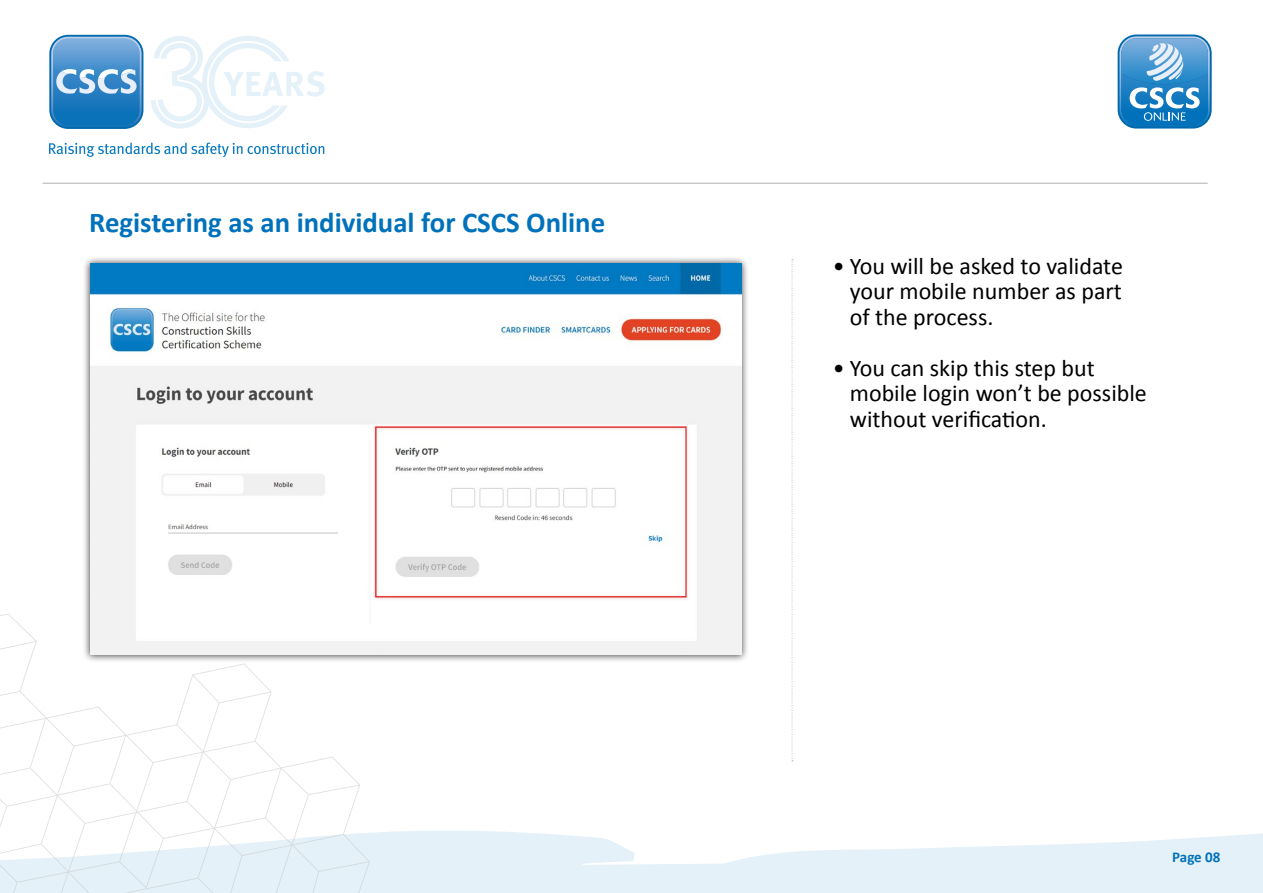
<style>
.page{position:relative;width:1263px;height:893px;background:#fff}
.page>*{position:absolute;margin:0;border:0;box-sizing:border-box;transform-origin:0 0}
.t1{font:700 28.8px "Calibri";color:#0072bb}
.t2{font:24px/25.5px "Calibri";color:#000;text-align:justify}
.t3{font:700 15px "Calibri";letter-spacing:-.005em;color:#0072bb}
</style>
<div class="page">
<svg style="left:370px;top:831px;width:893px;height:62px;fill:#e4f1f8"></svg>
<svg style="left:0;top:641px;width:36px;height:9px"></svg>
<svg style="left:0;top:663px;width:370px;height:230px"></svg>
<svg style="left:792px;top:259px;width:1px;height:502px"></svg>
<div style="left:82px;top:256px;width:667px;height:406px;background:#000;opacity:.75"></div>
<img style="left:90px;top:264px;width:651px;height:391px">
<svg style="left:151px;top:36px;width:174px;height:93px"></svg>
<svg style="left:49px;top:143px;width:275px;height:14px"></svg>
<svg style="left:49px;top:35px;width:94px;height:94px"></svg>
<svg style="left:51px;top:37px;width:91px;height:90px"></svg>
<hr style="left:43px;top:183px;width:1165px;height:1px;background:#b3b2b2">
<div style="left:1117px;top:35px;width:95px;height:94px;background:#0069ad;border-radius:19px"></div>
<svg style="left:1119px;top:36px;width:91px;height:91px"></svg>
<p class="t1" style="left:89px;top:202px;width:517px">Registering as an individual for CSCS Online</p>
<p class="t2" style="left:850px;top:252px;width:275px;text-indent:-17px">• You will be asked to validate your mobile number as part of the process.</p>
<p class="t2" style="left:850px;top:354px;width:299px;text-align:left;text-indent:-17px">• You can skip this step but mobile login won’t be possible without verification.</p>
<p class="t3" style="left:1172px;top:846px;width:50px">Page 08</p>
</div>
